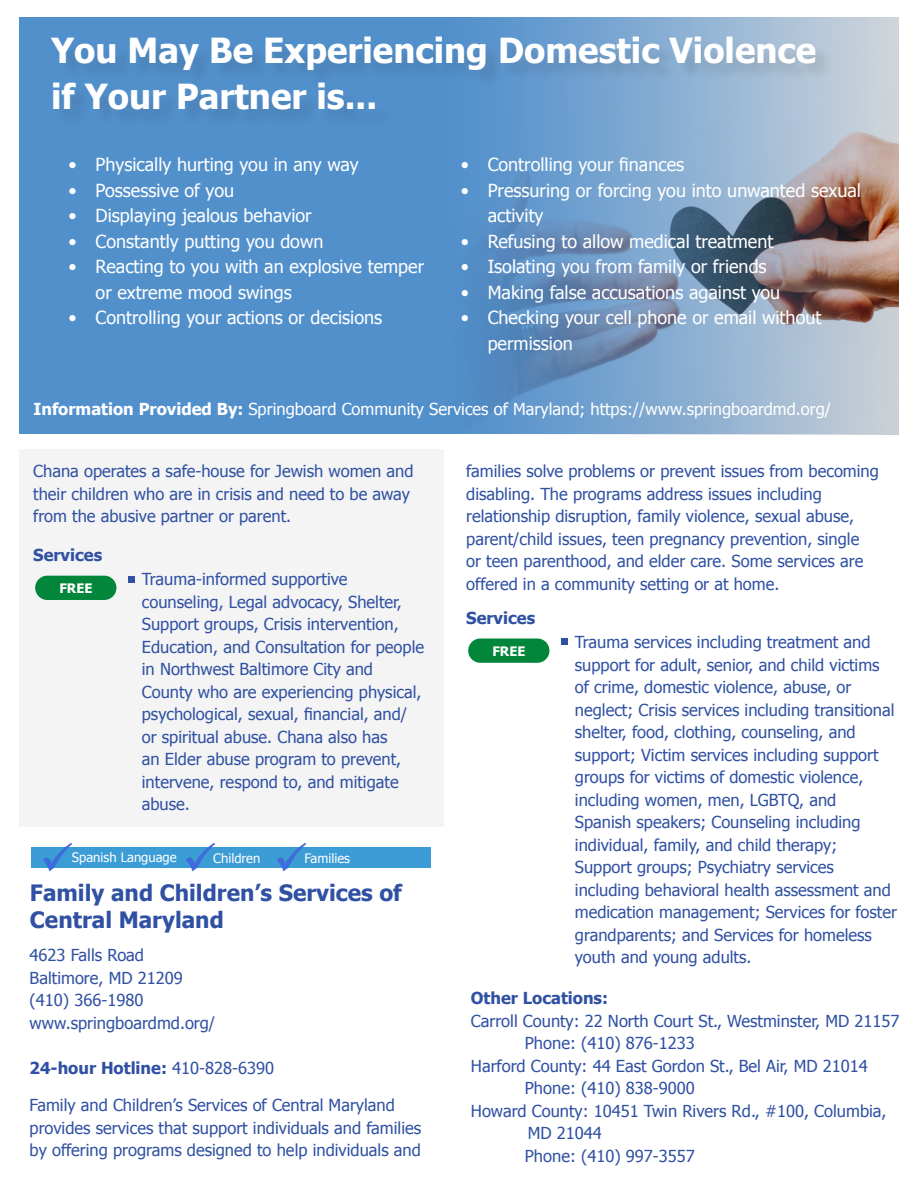
<style>
.page{position:relative;width:918px;height:1188px;background:#fff}
.page>*{position:absolute;margin:0;border:0;box-sizing:border-box;transform-origin:0 0}
.t1{font:700 34.5px "Tahoma";color:#fff}
.t2{font:700 22.5px/27px "Tahoma";color:#3051a3}
.t3{font:18px/25.5px "Tahoma";color:#fff}
.t4{font:16.5px/22.5px "Tahoma";color:#3051a3}
.t5{font:16.5px "Tahoma";color:#fff}
.t6{font:700 16.5px "Tahoma";color:#3051a3}
.t7{font:13.05px "Tahoma";color:#fff}
.t8{font:700 13.05px "Tahoma";color:#fff}
.s1{font-weight:700}
.s2{font-weight:400}
</style>
<div class="page">
<div style="left:19px;top:17px;width:880px;height:417px;background:#5290cc"></div>
<img style="left:484px;top:17px;width:415px;height:417px">
<div style="left:54px;top:38px;width:780px;height:90px;background:#231f20;opacity:.14"></div>
<div style="left:19px;top:449px;width:425px;height:378px;background:#f4f4f4"></div>
<div style="left:128px;top:576px;width:6px;height:7px;background:#3051a3"></div>
<div style="left:35px;top:576px;width:81px;height:24px;background:#02863b;border-radius:12px"></div>
<div style="left:32px;top:847px;width:399px;height:21px;background:#3b9cd6"></div>
<div style="left:561px;top:638px;width:6px;height:7px;background:#3051a3"></div>
<div style="left:468px;top:638px;width:81px;height:25px;background:#02863b;border-radius:12px"></div>
<img style="left:43px;top:843px;width:29px;height:29px">
<img style="left:186px;top:843px;width:29px;height:29px">
<img style="left:277px;top:843px;width:29px;height:29px">
<p class="t1" style="left:51px;top:26px;width:767px">You May Be Experiencing Domestic Violence</p>
<p class="t1" style="left:51px;top:73px;width:328px">if Your Partner is...</p>
<p class="t3" style="left:69px;top:151px;width:292px">• Physically hurting you in any way</p>
<p class="t3" style="left:69px;top:177px;width:167px">• Possessive of you</p>
<p class="t3" style="left:69px;top:202px;width:245px">• Displaying jealous behavior</p>
<p class="t3" style="left:69px;top:228px;width:256px">• Constantly putting you down</p>
<p class="t3" style="left:96px;top:253px;width:330px;text-indent:-27px">• Reacting to you with an explosive temper or extreme mood swings</p>
<p class="t3" style="left:69px;top:304px;width:315px">• Controlling your actions or decisions</p>
<p class="t3" style="left:461px;top:151px;width:225px">• Controlling your finances</p>
<p class="t3" style="left:488px;top:177px;width:375px;text-indent:-27px">• Pressuring or forcing you into unwanted sexual activity</p>
<p class="t3" style="left:461px;top:228px;width:314px">• Refusing to allow medical treatment</p>
<p class="t3" style="left:461px;top:253px;width:307px">• Isolating you from family or friends</p>
<p class="t3" style="left:461px;top:279px;width:321px">• Making false accusations against you</p>
<p class="t3" style="left:488px;top:304px;width:335px;text-indent:-27px">• Checking your cell phone or email without permission</p>
<p class="t5" style="left:33px;top:398px;width:799px"><span class="s1">Information Provided By:</span> Springboard Community Services of Maryland; https://www.springboardmd.org/</p>
<p class="t4" style="left:33px;top:459px;width:382px">Chana operates a safe-house for Jewish women and their children who are in crisis and need to be away from the abusive partner or parent.</p>
<p class="t6" style="left:33px;top:544px;width:70px">Services</p>
<p class="t4" style="left:142px;top:567px;width:284px">Trauma-informed supportive counseling, Legal advocacy, Shelter, Support groups, Crisis intervention, Education, and Consultation for people in Northwest Baltimore City and County who are experiencing physical, psychological, sexual, financial, and/ or spiritual abuse. Chana also has<br>an Elder abuse program to prevent, intervene, respond to, and mitigate abuse.</p>
<p class="t8" style="left:59px;top:579px;width:35px">FREE</p>
<p class="t7" style="left:72px;top:849px;width:106px">Spanish Language</p>
<p class="t7" style="left:213px;top:850px;width:49px">Children</p>
<p class="t7" style="left:304px;top:850px;width:47px">Families</p>
<p class="t2" style="left:30px;top:878px;width:373px">Family and Children’s Services of<br>Central Maryland</p>
<p class="t4" style="left:30px;top:943px;width:116px">4623 Falls Road</p>
<p class="t4" style="left:30px;top:966px;width:155px">Baltimore, MD 21209</p>
<p class="t4" style="left:30px;top:988px;width:115px">(410) 366-1980</p>
<p class="t4" style="left:30px;top:1011px;width:187px">www.springboardmd.org/</p>
<p class="t6" style="left:30px;top:1056px;width:246px">24-hour Hotline: <span class="s2">410-828-6390</span></p>
<p class="t4" style="left:30px;top:1093px;width:393px">Family and Children’s Services of Central Maryland provides services that support individuals and families by offering programs designed to help individuals and</p>
<p class="t4" style="left:466px;top:459px;width:414px">families solve problems or prevent issues from becoming disabling. The programs address issues including relationship disruption, family violence, sexual abuse, parent/child issues, teen pregnancy prevention, single<br>or teen parenthood, and elder care. Some services are offered in a community setting or at home.</p>
<p class="t6" style="left:466px;top:607px;width:70px">Services</p>
<p class="t4" style="left:575px;top:630px;width:324px">Trauma services including treatment and support for adult, senior, and child victims of crime, domestic violence, abuse, or neglect; Crisis services including transitional shelter, food, clothing, counseling, and support; Victim services including support groups for victims of domestic violence, including women, men, LGBTQ, and Spanish speakers; Counseling including individual, family, and child therapy; Support groups; Psychiatry services including behavioral health assessment and medication management; Services for foster grandparents; and Services for homeless youth and young adults.</p>
<p class="t8" style="left:492px;top:642px;width:35px">FREE</p>
<p class="t6" style="left:471px;top:987px;width:139px">Other Locations:</p>
<p class="t4" style="left:471px;top:1009px;width:430px">Carroll County: 22 North Court St., Westminster, MD 21157</p>
<p class="t4" style="left:525px;top:1031px;width:172px">Phone: (410) 876-1233</p>
<p class="t4" style="left:471px;top:1054px;width:399px">Harford County: 44 East Gordon St., Bel Air, MD 21014</p>
<p class="t4" style="left:525px;top:1076px;width:172px">Phone: (410) 838-9000</p>
<p class="t4" style="left:528px;top:1099px;width:360px;text-indent:-57px">Howard County: 10451 Twin Rivers Rd., #100, Columbia,<br>MD 21044</p>
<p class="t4" style="left:525px;top:1144px;width:172px">Phone: (410) 997-3557</p>
</div>
